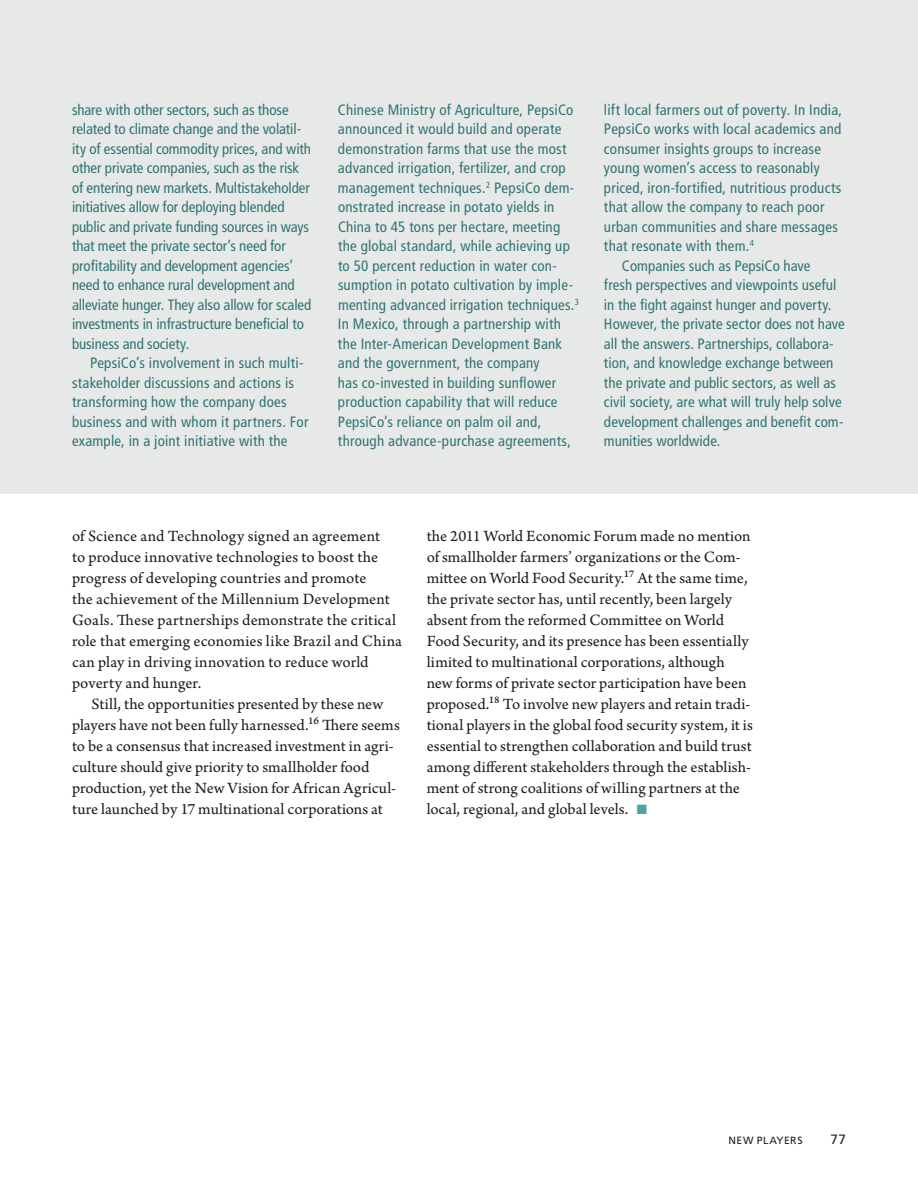
<style>
.page{position:relative;width:918px;height:1188px;background:#fff}
.page>*{position:absolute;margin:0;border:0;box-sizing:border-box;transform-origin:0 0}
.t1{font:16.5px/21px "Arno Pro Sm Text";letter-spacing:-.005em;color:#20221d}
.t2{font:condensed 15px/19.5px "Frutiger LT Std";letter-spacing:.01em;color:#327475}
.t3{font:13.5px "Frutiger LT Std";color:#20221d}
.t4{font:10.5px "Frutiger LT Std";letter-spacing:.045em;color:#20221d}
.s1{color:#4ea4a4}
</style>
<div class="page">
<div style="left:0;top:0;width:918px;height:494px;background:#e6e9e8"></div>
<p class="t2" style="left:72px;top:100px;width:241px">share with other sectors, such as those related to climate change and the volatil&shy;ity of essential commodity prices, and with other private companies, such as the risk of entering new markets. Multistakeholder initiatives allow for deploying blended public and private funding sources in ways that meet the private sector’s need for profitability and development agencies’ need to enhance rural development and alleviate hunger. They also allow for scaled investments in infrastructure beneficial to business and society.</p>
<p class="t2" style="left:72px;top:353px;width:238px;text-indent:18px">PepsiCo’s involvement in such multi&shy;stakeholder discussions and actions is transforming how the company does business and with whom it partners. For example, in a joint initiative with the</p>
<p class="t2" style="left:338px;top:100px;width:243px">Chinese Ministry of Agriculture, PepsiCo announced it would build and operate demonstration farms that use the most advanced irrigation, fertilizer, and crop management techniques.<sup>2</sup> PepsiCo dem&shy;onstrated increase in potato yields in China to 45 tons per hectare, meeting the global standard, while achieving up to 50 percent reduction in water con&shy;sumption in potato cultivation by imple&shy;menting advanced irrigation techniques.<sup>3<br></sup>In Mexico, through a partnership with the Inter-American Development Bank and the government, the company<br>has co-invested in building sunflower production capability that will reduce PepsiCo’s reliance on palm oil and, through advance-purchase agreements,</p>
<p class="t2" style="left:604px;top:100px;width:240px">lift local farmers out of poverty. In India,</p>
<p class="t2" style="left:604px;top:119px;width:239px">PepsiCo works with local academics and</p>
<p class="t2" style="left:604px;top:139px;width:219px">consumer insights groups to increase</p>
<p class="t2" style="left:604px;top:158px;width:217px">young women’s access to reasonably</p>
<p class="t2" style="left:604px;top:178px;width:239px">priced, iron-fortified, nutritious products</p>
<p class="t2" style="left:604px;top:197px;width:222px">that allow the company to reach poor</p>
<p class="t2" style="left:604px;top:217px;width:235px">urban communities and share messages</p>
<p class="t2" style="left:604px;top:236px;width:151px">that resonate with them.<sup>4</sup></p>
<p class="t2" style="left:622px;top:256px;width:190px">Companies such as PepsiCo have</p>
<p class="t2" style="left:604px;top:275px;width:234px">fresh perspectives and viewpoints useful</p>
<p class="t2" style="left:604px;top:295px;width:229px">in the fight against hunger and poverty.</p>
<p class="t2" style="left:604px;top:314px;width:242px">However, the private sector does not have</p>
<p class="t2" style="left:604px;top:334px;width:231px">all the answers. Partnerships, collabora-</p>
<p class="t2" style="left:604px;top:353px;width:231px">tion, and knowledge exchange between</p>
<p class="t2" style="left:604px;top:373px;width:234px">the private and public sectors, as well as</p>
<p class="t2" style="left:604px;top:392px;width:239px">civil society, are what will truly help solve</p>
<p class="t2" style="left:604px;top:412px;width:241px">development challenges and benefit com-</p>
<p class="t2" style="left:604px;top:431px;width:118px">munities worldwide.</p>
<p class="t1" style="left:72px;top:526px;width:332px">of Science and Technology signed an agreement<br>to produce innovative technologies to boost the progress of developing countries and promote<br>the achievement of the Millennium Development Goals. These partnerships demonstrate the critical role that emerging economies like Brazil and China can play in driving innovation to reduce world poverty and hunger.</p>
<p class="t1" style="left:72px;top:694px;width:329px;text-indent:20px">Still, the opportunities presented by these new players have not been fully harnessed.16 There seems to be a consensus that increased investment in agri&shy;culture should give priority to smallholder food production, yet the New Vision for African Agricul&shy;ture launched by 17 multinational corporations at</p>
<p class="t1" style="left:427px;top:526px;width:328px">the 2011 World Economic Forum made no mention of smallholder farmers’ organizations or the Com&shy;mittee on World Food Security.17 At the same time, the private sector has, until recently, been largely absent from the reformed Committee on World Food Security, and its presence has been essentially limited to multinational corporations, although new forms of private sector participation have been proposed.18 To involve new players and retain tradi&shy;tional players in the global food security system, it is essential to strengthen collaboration and build trust among different stakeholders through the establish&shy;ment of strong coalitions of willing partners at the local, regional, and global levels. <span class="s1">■</span></p>
<p class="t4" style="left:718px;top:1134px;width:80px">N EW PLAYERS</p>
<p class="t3" style="left:831px;top:1132px;width:17px">77</p>
</div>
